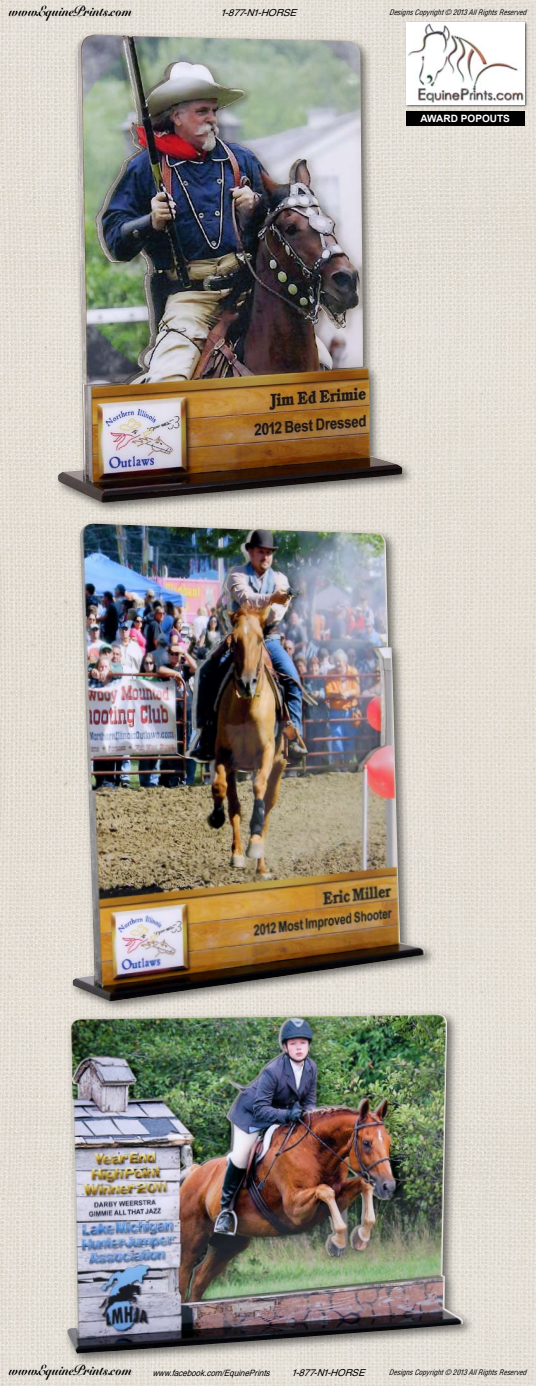
<style>
.page{position:relative;width:536px;height:1386px;background:#fff}
.page>*{position:absolute;margin:0;border:0;box-sizing:border-box;transform-origin:0 0}
.t1{font:900 15.05px "Snell BT";color:#000;scale:.82 1}
.t2{font:700 10.06px "Arial";color:#fff}
.t3{font:italic 9.62px "Helvetica";color:#000;scale:1.04 1}
.t4{font:italic 9.62px "Helvetica";color:#000}
.t5{font:italic 8.75px "Helvetica";color:#000;scale:.92 1}
.t6{font:italic condensed 7.44px "Helvetica";color:#000}
.s1{font-family:"Snell BT";font-weight:900;font-style:normal;font-size:15.05px}
</style>
<div class="page">
<img style="left:0;top:0;width:536px;height:1386px">
<div style="left:404px;top:21px;width:124px;height:88px;background:#000;opacity:.65"></div>
<img style="left:406px;top:23px;width:118px;height:81px">
<div style="left:406px;top:112px;width:118px;height:14px;background:#000"></div>
<div style="left:62px;top:1008px;width:414px;height:359px;background:#000;opacity:.55"></div>
<img style="left:67px;top:1014px;width:396px;height:340px">
<div style="left:52px;top:28px;width:363px;height:488px;background:#000;opacity:.55"></div>
<img style="left:58px;top:34px;width:344px;height:469px">
<div style="left:67px;top:517px;width:371px;height:498px;background:#000;opacity:.55"></div>
<img style="left:73px;top:524px;width:351px;height:478px">
<h1 class="t1" style="left:12px;top:1px;width:151px">www.EquinePrints.com</h1>
<p class="t3" style="left:220px;top:7px;width:75px">1-877-N1-HORSE</p>
<p class="t6" style="left:389px;top:8px;width:138px">Designs Copyright © 2013 All Rights Reserved</p>
<h2 class="t2" style="left:420px;top:112px;width:91px">AWARD POPoutS</h2>
<p class="t5" style="left:12px;top:1368px;width:281px"><span class="s1">www.EquinePrints.com</span> www.facebook.com/EquinePrints</p>
<p class="t4" style="left:291px;top:1367px;width:75px">1-877-N1-HORSE</p>
<p class="t6" style="left:389px;top:1368px;width:139px">Designs Copyright © 2013 All Rights Reserved</p>
</div>
